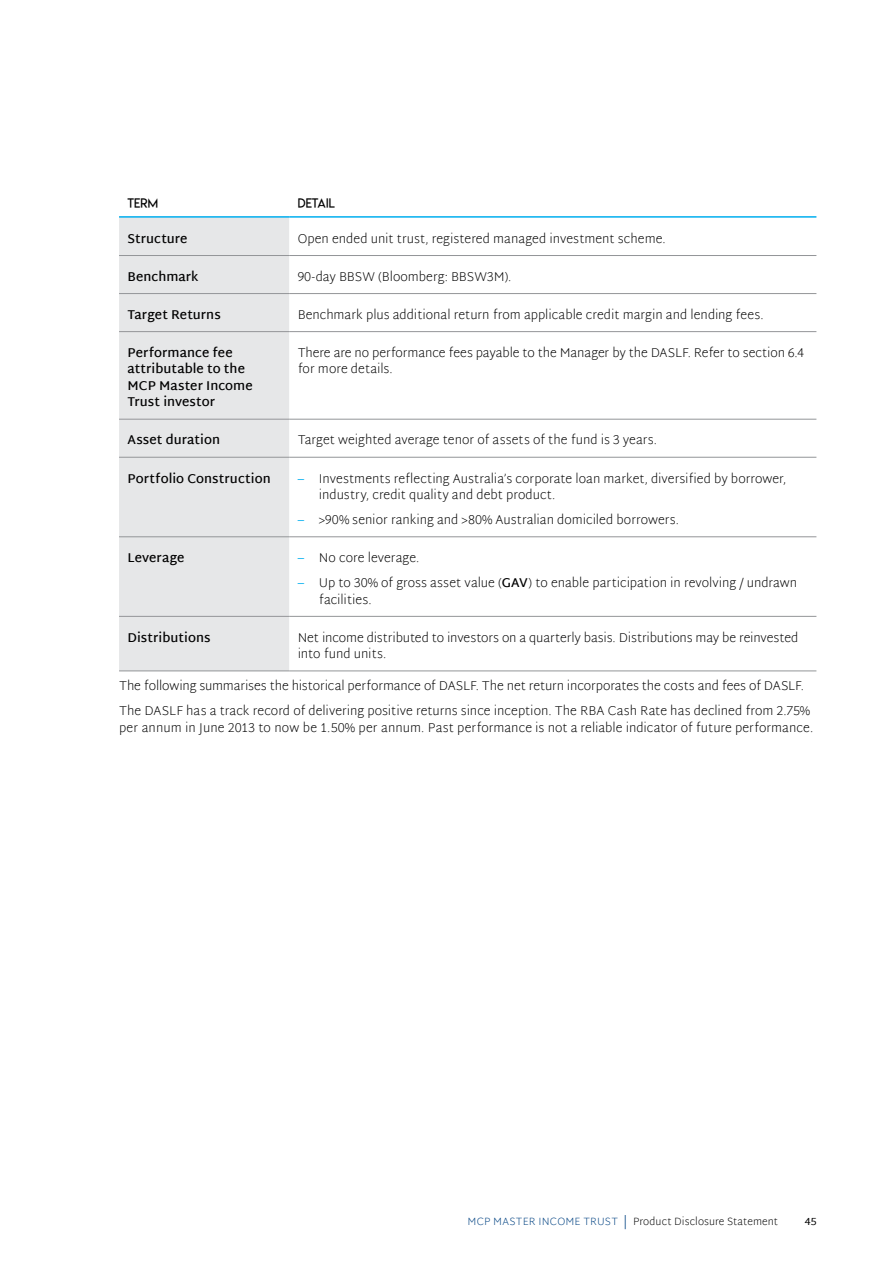
<style>
.page{position:relative;width:893px;height:1263px;background:#fff}
.page>*{position:absolute;margin:0;border:0;box-sizing:border-box;transform-origin:0 0}
.t1{font:200 12.75px/16.5px "Martel Sans";color:#000}
.t2{font:600 12.75px/16.5px "Martel Sans";letter-spacing:.005em;color:#000}
.t3{font:12.75px "Lemon Milklight";letter-spacing:.01em;color:#000}
.t4{font:200 10.5px "Martel Sans";letter-spacing:.005em;color:#000}
.t5{font:200 10.5px "Martel Sans";letter-spacing:.015em;color:#004282}
.t6{font:10.5px "Martel Sans";color:#000}
.s1{font-weight:400;color:#00aeef}
.s2{font-weight:600}
.s3{font-size:13.5px;color:#004282}
</style>
<div class="page">
<div style="left:119px;top:218px;width:170px;height:453px;background:#e6e7e8"></div>
<hr style="left:119px;top:255px;width:170px;height:1px;background:#939598">
<hr style="left:289px;top:255px;width:527px;height:1px;background:#939598">
<hr style="left:119px;top:536px;width:170px;height:1px;background:#939598">
<hr style="left:119px;top:293px;width:170px;height:1px;background:#939598">
<hr style="left:289px;top:671px;width:527px;height:1px;background:#939598">
<hr style="left:119px;top:216px;width:170px;height:2px;background:#00aeef">
<hr style="left:289px;top:216px;width:527px;height:2px;background:#00aeef">
<hr style="left:289px;top:293px;width:527px;height:1px;background:#939598">
<hr style="left:119px;top:331px;width:170px;height:1px;background:#939598">
<hr style="left:119px;top:419px;width:170px;height:1px;background:#939598">
<hr style="left:119px;top:671px;width:170px;height:1px;background:#939598">
<hr style="left:289px;top:331px;width:527px;height:1px;background:#939598">
<hr style="left:289px;top:419px;width:527px;height:1px;background:#939598">
<hr style="left:119px;top:457px;width:170px;height:1px;background:#939598">
<hr style="left:289px;top:457px;width:527px;height:1px;background:#939598">
<hr style="left:289px;top:536px;width:527px;height:1px;background:#939598">
<hr style="left:119px;top:616px;width:170px;height:1px;background:#939598">
<hr style="left:289px;top:616px;width:527px;height:1px;background:#939598">
<p class="t3" style="left:128px;top:196px;width:32px">TERM</p>
<p class="t3" style="left:298px;top:196px;width:39px">DETAIL</p>
<p class="t2" style="left:128px;top:230px;width:61px">Structure</p>
<p class="t1" style="left:298px;top:231px;width:370px">Open ended unit trust, registered managed investment scheme.</p>
<p class="t2" style="left:128px;top:268px;width:73px">Benchmark</p>
<p class="t1" style="left:298px;top:269px;width:215px">90-day BBSW (Bloomberg: BBSW3M).</p>
<p class="t2" style="left:128px;top:306px;width:95px">Target Returns</p>
<p class="t1" style="left:298px;top:307px;width:467px">Benchmark plus additional return from applicable credit margin and lending fees.</p>
<p class="t2" style="left:128px;top:344px;width:127px">Performance fee attributable to the<br>MCP Master Income<br>Trust investor</p>
<p class="t1" style="left:298px;top:345px;width:508px">There are no performance fees payable to the Manager by the DASLF. Refer to section 6.4 for more details.</p>
<p class="t2" style="left:128px;top:432px;width:94px">Asset duration</p>
<p class="t1" style="left:298px;top:433px;width:361px">Target weighted average tenor of assets of the fund is 3 years.</p>
<p class="t2" style="left:128px;top:470px;width:145px">Portfolio Construction</p>
<p class="t1" style="left:319px;top:471px;width:469px;text-indent:-21px"><span class="s1">–</span> Investments reflecting Australia’s corporate loan market, diversified by borrower, industry, credit quality and debt product.</p>
<p class="t1" style="left:298px;top:512px;width:383px"><span class="s1">–</span> &gt;90% senior ranking and &gt;80% Australian domiciled borrowers.</p>
<p class="t2" style="left:128px;top:549px;width:58px">Leverage</p>
<p class="t1" style="left:298px;top:550px;width:123px"><span class="s1">–</span> No core leverage.</p>
<p class="t1" style="left:319px;top:575px;width:480px;text-indent:-21px"><span class="s1">–</span> Up to 30% of gross asset value (<span class="s2">GAV</span>) to enable participation in revolving / undrawn facilities.</p>
<p class="t2" style="left:128px;top:629px;width:84px">Distributions</p>
<p class="t1" style="left:298px;top:630px;width:502px">Net income distributed to investors on a quarterly basis. Distributions may be reinvested into fund units.</p>
<p class="t1" style="left:119px;top:674px;width:692px;line-height:25px">The following summarises the historical performance of DASLF. The net return incorporates the costs and fees of DASLF.<br>The DASLF has a track record of delivering positive returns since inception. The RBA Cash Rate has declined from 2.75%</p>
<p class="t1" style="left:119px;top:720px;width:696px">per annum in June 2013 to now be 1.50% per annum. Past performance is not a reliable indicator of future performance.</p>
<p class="t5" style="left:467px;top:1214px;width:43px">MCP Master</p>
<p class="t5" style="left:538px;top:1214px;width:12px">Income</p>
<p class="t5" style="left:583px;top:1214px;width:15px">Trust</p>
<p class="t4" style="left:623px;top:1214px;width:156px"><span class="s3">|</span> Product Disclosure Statement</p>
<p class="t6" style="left:805px;top:1215px;width:13px">45</p>
</div>
